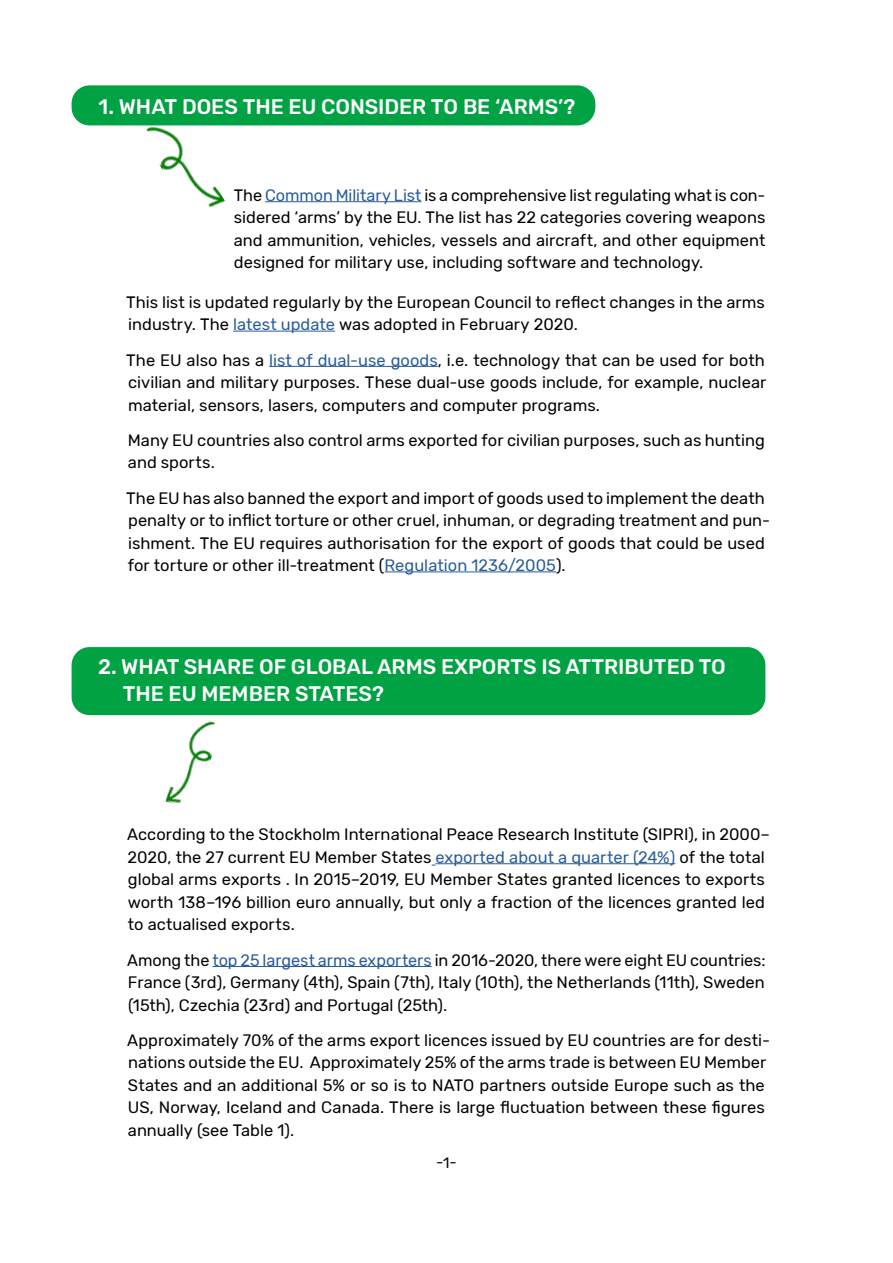
<style>
.page{position:relative;width:893px;height:1263px;background:#fff}
.page>*{position:absolute;margin:0;border:0;box-sizing:border-box;transform-origin:0 0}
.t1{font:500 21px/27px "Rubik";color:#fff}
.t2{font:16.5px/22.5px "Rubik";color:#000}
.t3{font:15px "Rubik";color:#000}
.s1{color:#275b9b}
</style>
<div class="page">
<div style="left:72px;top:647px;width:693px;height:68px;background:#00a244;border-radius:18px"></div>
<hr style="left:233px;top:331px;width:102px;height:1px;background:#275b9b">
<hr style="left:269px;top:366px;width:169px;height:1px;background:#275b9b">
<hr style="left:385px;top:571px;width:171px;height:1px;background:#275b9b">
<hr style="left:435px;top:863px;width:240px;height:1px;background:#275b9b">
<hr style="left:212px;top:966px;width:220px;height:1px;background:#275b9b">
<div style="left:72px;top:85px;width:523px;height:40px;background:#00a244;border-radius:18px"></div>
<img style="left:140px;top:125px;width:85px;height:83px">
<hr style="left:265px;top:201px;width:156px;height:1px;background:#275b9b">
<img style="left:166px;top:721px;width:49px;height:83px">
<p class="t1" style="left:99px;top:94px;width:478px">1. WHAT DOES THE EU CONSIDER TO BE ‘ARMS’?</p>
<p class="t2" style="left:234px;top:184px;width:533px;text-align:justify">The <span class="s1">Common Military List</span> is a comprehensive list regulating what is con&shy;sidered ‘arms’ by the EU. The list has 22 categories covering weapons and ammunition, vehicles, vessels and aircraft, and other equipment designed for military use, including software and technology.</p>
<p class="t2" style="left:126px;top:291px;width:640px">This list is updated regularly by the European Council to reflect changes in the arms industry. The <span class="s1">latest update</span> was adopted in February 2020.</p>
<p class="t2" style="left:126px;top:349px;width:642px;text-align:justify">The EU also has a <span class="s1">list of dual-use goods</span>, i.e. technology that can be used for both civilian and military purposes. These dual-use goods include, for example, nuclear material, sensors, lasers, computers and computer programs.</p>
<p class="t2" style="left:128px;top:429px;width:638px">Many EU countries also control arms exported for civilian purposes, such as hunting and sports.</p>
<p class="t2" style="left:126px;top:487px;width:645px">The EU has also banned the export and import of goods used to implement the death penalty or to inflict torture or other cruel, inhuman, or degrading treatment and pun&shy;ishment. The EU requires authorisation for the export of goods that could be used for torture or other ill-treatment (<span class="s1">Regulation 1236/2005</span>).</p>
<p class="t1" style="left:123px;top:654px;width:605px;text-indent:-25px">2. WHAT SHARE OF GLOBAL ARMS EXPORTS IS ATTRIBUTED TO<br>THE EU MEMBER STATES?</p>
<p class="t2" style="left:127px;top:824px;width:644px">According to the Stockholm International Peace Research Institute (SIPRI), in 2000– 2020, the 27 current EU Member States <span class="s1">exported about a quarter (24%)</span> of the total global arms exports . In 2015–2019, EU Member States granted licences to exports worth 138–196 billion euro annually, but only a fraction of the licences granted led to actualised exports.</p>
<p class="t2" style="left:127px;top:949px;width:640px;text-align:justify">Among the <span class="s1">top 25 largest arms exporters</span> in 2016-2020, there were eight EU countries:<br>France (3rd), Germany (4th), Spain (7th), Italy (10th), the Netherlands (11th), Sweden (15th), Czechia (23rd) and Portugal (25th).</p>
<p class="t2" style="left:127px;top:1029px;width:644px">Approximately 70% of the arms export licences issued by EU countries are for desti&shy;nations outside the EU. Approximately 25% of the arms trade is between EU Member States and an additional 5% or so is to NATO partners outside Europe such as the US, Norway, Iceland and Canada. There is large fluctuation between these figures annually (see Table 1).</p>
<p class="t3" style="left:436px;top:1154px;width:22px">-1-</p>
</div>
